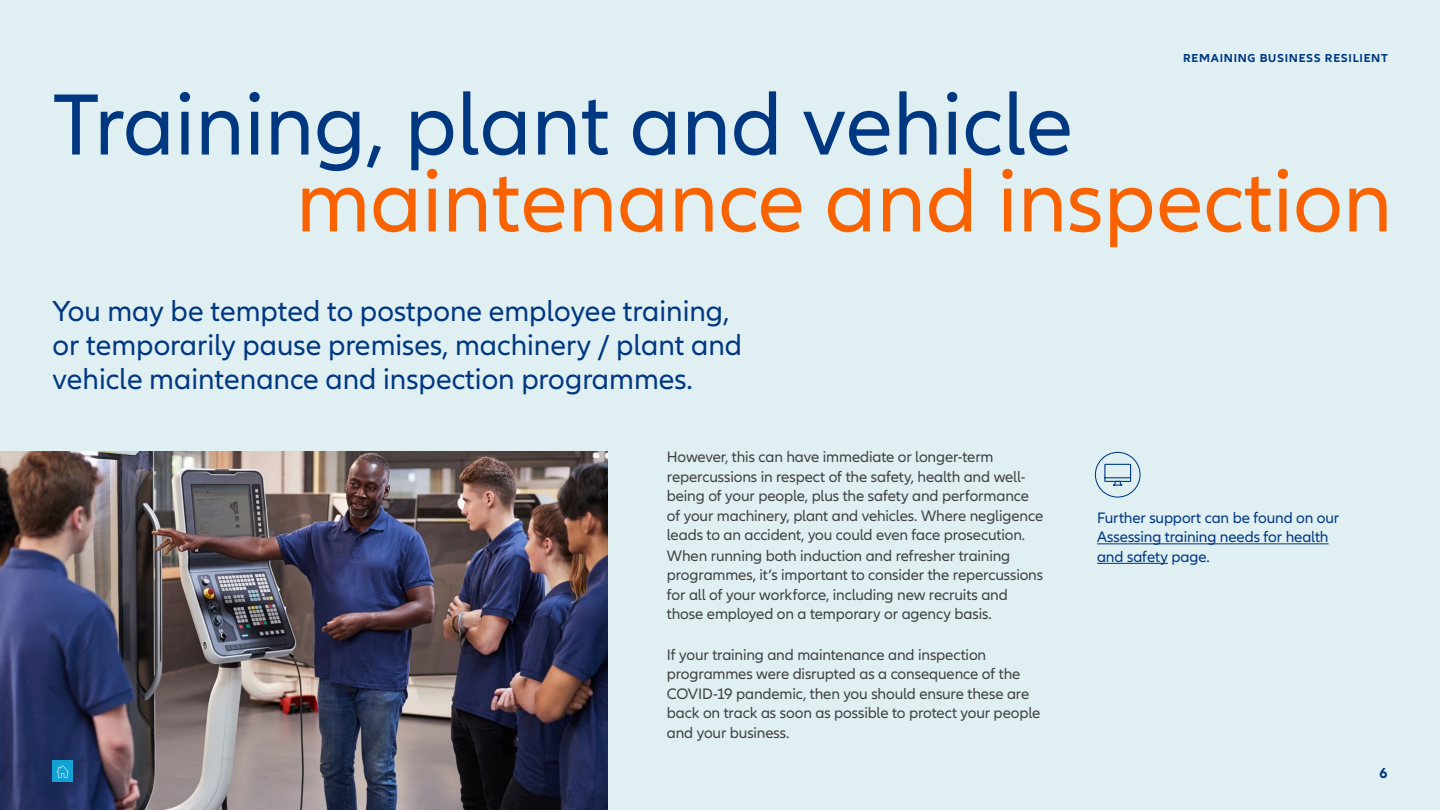
<style>
.page{position:relative;width:1440px;height:810px;background:#dfeff2}
.page>*{position:absolute;margin:0;border:0;box-sizing:border-box;transform-origin:0 0}
.t1{font:90px "Allianz Neo";color:#003781}
.t2{font:90px "Allianz Neo";color:#f86200}
.t3{font:30px/33.8px "Allianz Neo";color:#003781}
.t4{font:15.75px/19.6px "Allianz Neo";letter-spacing:-.01em;color:#414141}
.t5{font:15.75px/19.5px "Allianz Neo";letter-spacing:-.01em;color:#003781}
.t6{font:700 15px "Allianz Neo";color:#003781}
.t7{font:700 12px "Allianz Neo";letter-spacing:.06em;color:#003781}
</style>
<div class="page">
<hr style="left:1097px;top:543px;width:232px;height:1px;background:#003781">
<hr style="left:1097px;top:563px;width:71px;height:1px;background:#003781">
<img style="left:0;top:452px;width:608px;height:358px">
<div style="left:1095px;top:452px;width:46px;height:46px;border:1px solid #003781;border-radius:50%"></div>
<svg style="left:1104px;top:463px;width:28px;height:23px"></svg>
<div style="left:52px;top:760px;width:21px;height:22px;background:#13a0d3"></div>
<svg style="left:57px;top:765px;width:12px;height:13px"></svg>
<p class="t7" style="left:1183px;top:51px;width:206px">REMAINING BUSINESS RESILIENT</p>
<h1 class="t1" style="left:52px;top:73px;width:1022px">Training, plant and vehicle</h1>
<h1 class="t2" style="left:296px;top:150px;width:1098px">maintenance and inspection</h1>
<h2 class="t3" style="left:52px;top:295px;width:691px">You may be tempted to postpone employee training, or temporarily pause premises, machinery / plant and vehicle maintenance and inspection programmes.</h2>
<p class="t4" style="left:667px;top:448px;width:378px">However, this can have immediate or longer-term repercussions in respect of the safety, health and well&shy;being of your people, plus the safety and performance of your machinery, plant and vehicles. Where negligence leads to an accident, you could even face prosecution.<br>When running both induction and refresher training programmes, it’s important to consider the repercussions for all of your workforce, including new recruits and those employed on a temporary or agency basis.</p>
<p class="t4" style="left:667px;top:645px;width:375px">If your training and maintenance and inspection programmes were disrupted as a consequence of the COVID-19 pandemic, then you should ensure these are back on track as soon as possible to protect your people and your business.</p>
<p class="t5" style="left:1097px;top:508px;width:244px">Further support can be found on our<br>Assessing training needs for health and safety page.</p>
<p class="t6" style="left:1379px;top:765px;width:10px">6</p>
</div>
